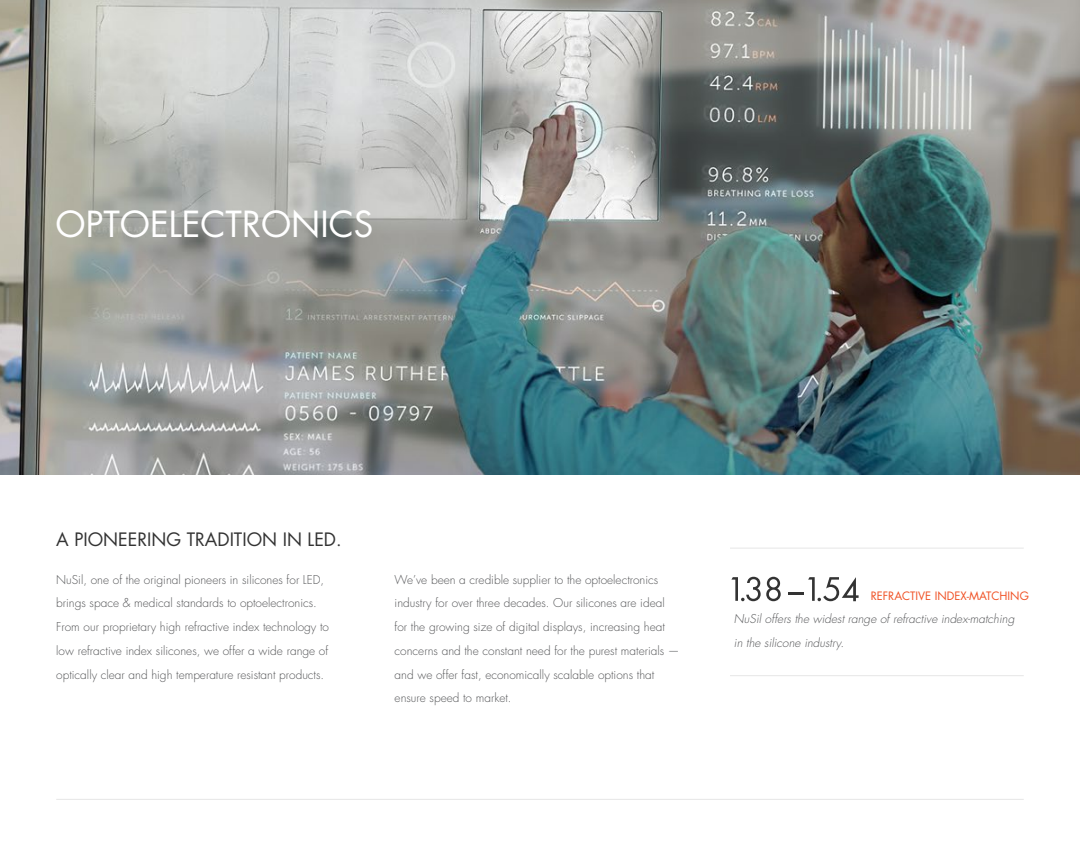
<style>
.page{position:relative;width:1080px;height:855px;background:#fff}
.page>*{position:absolute;margin:0;border:0;box-sizing:border-box;transform-origin:0 0}
.t1{font:35px "Futura Std";color:#fff}
.t2{font:18px "Futura Std";color:#333}
.t3{font:300 11.88px/23.8px "Futura Std";color:#565759}
.t4{font:italic 300 11.88px/23.8px "Futura Std";color:#565759}
.t5{font:11.25px "Futura Std";color:#f05023}
</style>
<div class="page">
<img style="left:0;top:0;width:1080px;height:474px">
<hr style="left:56px;top:799px;width:968px;height:1px;background:#e6e6e6">
<hr style="left:730px;top:548px;width:294px;height:1px;background:#e6e6e6">
<hr style="left:730px;top:675px;width:294px;height:1px;background:#e6e6e6">
<svg style="left:731px;top:577px;width:50px;height:24px"></svg>
<svg style="left:788px;top:577px;width:71px;height:24px"></svg>
<h1 class="t1" style="left:56px;top:202px;width:319px">OPTOELECTRONICS</h1>
<h2 class="t2" style="left:56px;top:528px;width:287px">A PIONEERING TRADITION IN LED.</h2>
<p class="t3" style="left:56px;top:568px;width:274px">NuSil, one of the original pioneers in silicones for LED, brings space &amp; medical standards to optoelectronics.<br>From our proprietary high refractive index technology to low refractive index silicones, we offer a wide range of optically clear and high temperature resistant products.</p>
<p class="t3" style="left:395px;top:568px;width:287px">We’ve been a credible supplier to the optoelectronics industry for over three decades. Our silicones are ideal for the growing size of digital displays, increasing heat concerns and the constant need for the purest materials — and we offer fast, economically scalable options that ensure speed to market.</p>
<p class="t5" style="left:871px;top:589px;width:160px">REFRACTIVE INDEX-MATCHING</p>
<p class="t4" style="left:734px;top:608px;width:282px">NuSil offers the widest range of refractive index-matching in the silicone industry.</p>
</div>
